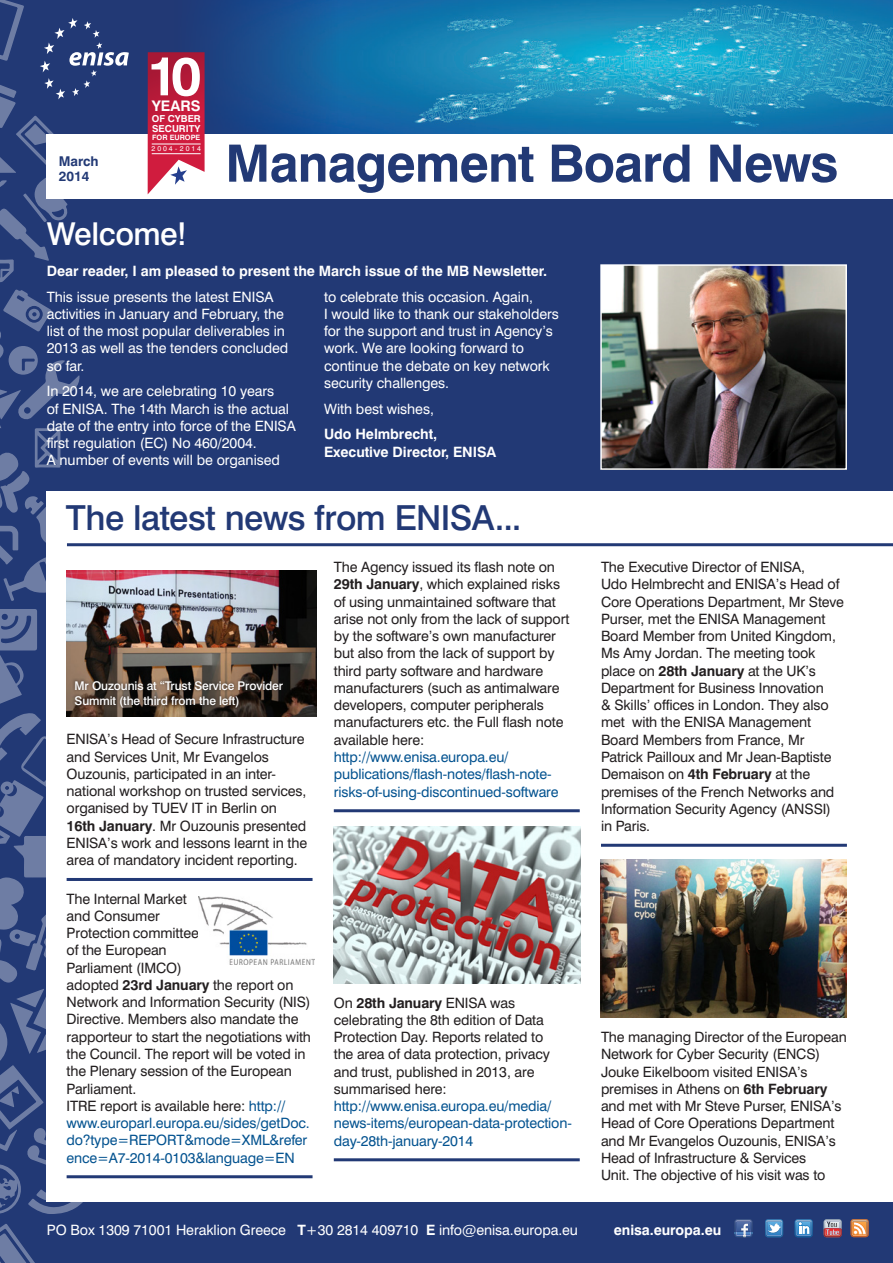
<style>
.page{position:relative;width:893px;height:1263px;background:#fff}
.page>*{position:absolute;margin:0;border:0;box-sizing:border-box;transform-origin:0 0}
.t1{font:700 54px "Swiss 721 BT";color:#fff}
.t2{font:700 51.6px "Swiss 721 BT";letter-spacing:-.015em;color:#223975}
.t3{font:500 34.5px "Swiss 721 BT";letter-spacing:-.015em;color:#223975}
.t4{font:500 31.5px "Swiss 721 BT";letter-spacing:-.015em;color:#fff}
.t5{font:700 14.55px "Swiss 721 BT";color:#fff}
.News_with_lines{font:14.25px/17.2px "Swiss 721 BT";letter-spacing:-.01em;color:#231f20}
.t6{font:14.25px/17.2px "Swiss 721 BT";letter-spacing:-.005em;color:#fff}
.t7{font:700 14.25px/17.2px "Swiss 721 BT";letter-spacing:-.005em;color:#fff}
.t8{font:700 13.5px/15px "Swiss 721 BT";letter-spacing:-.005em;color:#223975}
.News_with_lines-2{font:500 12px/15px "Swiss 721 BT";letter-spacing:-.01em;color:#fff}
.t9{font:700 9.6px/10.1px "Swiss 721 BT";color:#fff}
.t10{font:700 7.35px "Swiss 721 BT";color:#fff}
.t11{font:7.05px "Swiss 721 BT";letter-spacing:.275em;color:#fff}
.s1{font-weight:700}
.s2{color:#045390}
</style>
<div class="page">
<div style="left:0;top:199px;width:893px;height:1064px;background:#223975"></div>
<img style="left:475px;top:0;width:418px;height:134px">
<svg style="left:129px;top:0;width:346px;height:134px;background:#185d99"></svg>
<svg style="left:0;top:609px;width:84px;height:605px;background:#425689"></svg>
<svg style="left:0;top:1223px;width:36px;height:40px"></svg>
<svg style="left:0;top:289px;width:80px;height:312px;background:#384d82"></svg>
<svg style="left:0;top:0;width:129px;height:282px"></svg>
<svg style="left:148px;top:52px;width:57px;height:142px;background:#c73e5a"></svg>
<hr style="left:152px;top:153px;width:49px;height:1px;background:#fff">
<hr style="left:152px;top:144px;width:49px;height:1px;background:#fff">
<div style="left:47px;top:491px;width:846px;height:710px;background:#fff"></div>
<svg style="left:734px;top:1219px;width:18px;height:18px"></svg>
<img style="left:735px;top:1220px;width:16px;height:3px">
<svg style="left:765px;top:1219px;width:18px;height:18px"></svg>
<svg style="left:795px;top:1219px;width:18px;height:18px"></svg>
<svg style="left:824px;top:1219px;width:18px;height:18px"></svg>
<img style="left:825px;top:1228px;width:2px;height:8px">
<img style="left:825px;top:1223px;width:16px;height:5px">
<img style="left:827px;top:1228px;width:14px;height:8px">
<img style="left:825px;top:1220px;width:16px;height:3px">
<svg style="left:851px;top:1219px;width:18px;height:18px"></svg>
<img style="left:602px;top:266px;width:243px;height:202px">
<div style="left:600px;top:264px;width:247px;height:206px;border:1px solid #fff"></div>
<hr style="left:67px;top:543px;width:826px;height:3px;background:#223975">
<hr style="left:67px;top:878px;width:246px;height:3px;background:#223975">
<hr style="left:67px;top:1175px;width:246px;height:3px;background:#223975">
<hr style="left:334px;top:809px;width:246px;height:3px;background:#223975">
<hr style="left:334px;top:1158px;width:246px;height:3px;background:#223975">
<hr style="left:601px;top:844px;width:246px;height:3px;background:#223975">
<img style="left:199px;top:896px;width:116px;height:68px">
<img style="left:67px;top:570px;width:249px;height:146px">
<div style="left:72px;top:678px;width:214px;height:33px;background:#231f20;opacity:.75"></div>
<img style="left:334px;top:826px;width:246px;height:157px">
<img style="left:600px;top:860px;width:246px;height:157px">
<p class="t8" style="left:59px;top:154px;width:41px">March<br>2014</p>
<p class="t1" style="left:147px;top:43px;width:56px">10</p>
<p class="t5" style="left:152px;top:97px;width:50px">YEARS</p>
<p class="t9" style="left:152px;top:113px;width:51px">OF CYBER<br>SECURITY</p>
<p class="t10" style="left:152px;top:133px;width:50px">FOR EUROPE</p>
<p class="t11" style="left:152px;top:144px;width:51px">2004-2014</p>
<p class="t2" style="left:225px;top:132px;width:614px">Management Board News</p>
<p class="t4" style="left:47px;top:215px;width:142px">Welcome!</p>
<p class="t7" style="left:47px;top:262px;width:502px">Dear reader, I am pleased to present the March issue of the MB Newsletter.</p>
<p class="t6" style="left:47px;top:288px;width:243px">This issue presents the latest ENISA activities in January and February, the list of the most popular deliverables in<br>2013 as well as the tenders concluded so far.</p>
<p class="t6" style="left:47px;top:382px;width:251px">In 2014, we are celebrating 10 years<br>of ENISA. The 14th March is the actual date of the entry into force of the ENISA first regulation (EC) No 460/2004.<br>A number of events will be organised</p>
<p class="t6" style="left:324px;top:288px;width:236px">to celebrate this occasion. Again,<br>I would like to thank our stakeholders for the support and trust in Agency’s work. We are looking forward to continue the debate on key network security challenges.</p>
<p class="t6" style="left:324px;top:400px;width:111px">With best wishes,</p>
<p class="t7" style="left:324px;top:425px;width:174px">Udo Helmbrecht,<br>Executive Director, ENISA</p>
<p class="t3" style="left:66px;top:496px;width:457px">The latest news from ENISA...</p>
<p class="News_with_lines-2" style="left:75px;top:678px;width:210px">Mr Ouzounis at “Trust Service Provider<br>Summit (the third from the left)</p>
<p class="News_with_lines" style="left:67px;top:731px;width:242px">ENISA’s Head of Secure Infrastructure and Services Unit, Mr Evangelos Ouzounis, participated in an inter&shy;national workshop on trusted services, organised by TUEV IT in Berlin on <span class="s1">16th January</span>. Mr Ouzounis presented ENISA’s work and lessons learnt in the area of mandatory incident reporting.</p>
<p class="News_with_lines" style="left:67px;top:890px;width:246px">The Internal Market<br>and Consumer<br>Protection committee<br>of the European<br>Parliament (IMCO)<br>adopted <span class="s1">23rd January</span> the report on<br>Network and Information Security (NIS)<br>Directive. Members also mandate the rapporteur to start the negotiations with the Council. The report will be voted in the Plenary session of the European<br>Parliament.<br>ITRE report is available here: <span class="s2">http:// www.europarl.europa.eu/sides/getDoc. do?type=REPORT&amp;mode=XML&amp;refer ence=A7-2014-0103&amp;language=EN</span></p>
<p class="News_with_lines" style="left:334px;top:558px;width:237px">The Agency issued its flash note on <span class="s1">29th January</span>, which explained risks of using unmaintained software that arise not only from the lack of support by the software’s own manufacturer but also from the lack of support by third party software and hardware manufacturers (such as antimalware developers, computer peripherals manufacturers etc. the Full flash note available here: <span class="s2">http://www.enisa.europa.eu/ publications/flash-notes/flash-note&shy;risks-of-using-discontinued-software</span></p>
<p class="News_with_lines" style="left:334px;top:994px;width:238px">On <span class="s1">28th January</span> ENISA was celebrating the 8th edition of Data<br>Protection Day. Reports related to<br>the area of data protection, privacy and trust, published in 2013, are summarised here: <span class="s2">http://www.enisa.europa.eu/media/ news-items/european-data-protection&shy;day-28th-january-2014</span></p>
<p class="News_with_lines" style="left:601px;top:558px;width:245px">The Executive Director of ENISA,<br>Udo Helmbrecht and ENISA’s Head of<br>Core Operations Department, Mr Steve<br>Purser, met the ENISA Management<br>Board Member from United Kingdom,<br>Ms Amy Jordan. The meeting took place on <span class="s1">28th January</span> at the UK’s<br>Department for Business Innovation<br>&amp; Skills’ offices in London. They also met with the ENISA Management<br>Board Members from France, Mr<br>Patrick Pailloux and Mr Jean-Baptiste<br>Demaison on <span class="s1">4th February</span> at the premises of the French Networks and<br>Information Security Agency (ANSSI) in Paris.</p>
<p class="News_with_lines" style="left:601px;top:1028px;width:247px">The managing Director of the European Network for Cyber Security (ENCS)<br>Jouke Eikelboom visited ENISA’s premises in Athens on <span class="s1">6th February </span>and met with Mr Steve Purser, ENISA’s Head of Core Operations Department and Mr Evangelos Ouzounis, ENISA’s Head of Infrastructure &amp; Services<br>Unit. The objective of his visit was to</p>
<p class="t6" style="left:47px;top:1221px;width:533px">PO Box 1309 71001 Heraklion Greece <span class="s1">T</span>+30 2814 409710 <span class="s1">E</span> info@enisa.europa.eu</p>
<p class="t7" style="left:614px;top:1221px;width:109px">enisa.europa.eu</p>
</div>
